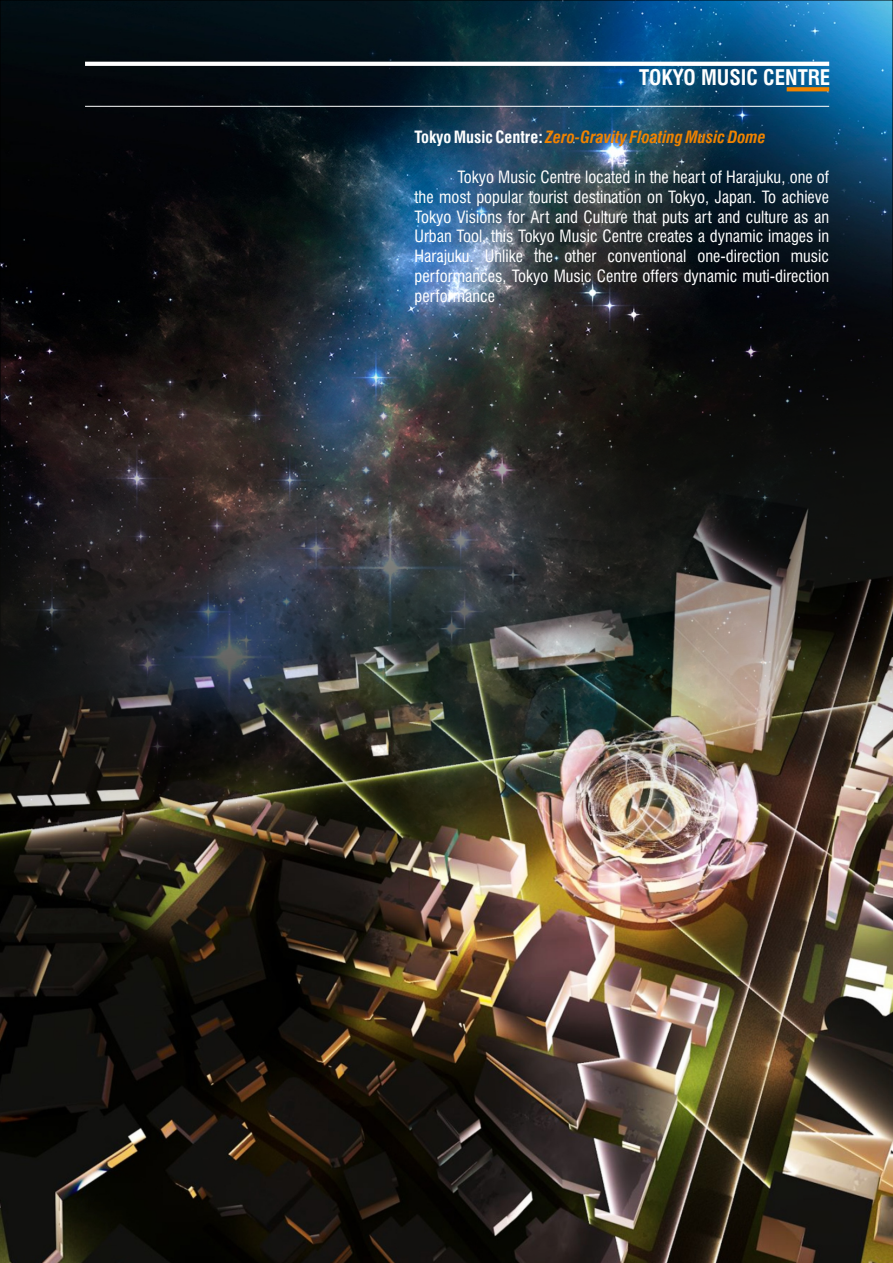
<style>
.page{position:relative;width:893px;height:1263px;background:#fff}
.page>*{position:absolute;margin:0;border:0;box-sizing:border-box;transform-origin:0 0}
.t1{font:700 condensed 21px "Swiss 721 BT";color:#fff}
.t2{font:condensed 16.5px/19.8px "Swiss 721 BT";color:#fff;text-align:justify}
.t3{font:italic 700 condensed 16.5px "Swiss 721 BT";color:#f08300}
.s1{font-style:normal;color:#fff}
</style>
<div class="page">
<img style="left:2px;top:2px;width:889px;height:295px">
<svg style="left:85px;top:62px;width:744px;height:4px"></svg>
<hr style="left:85px;top:106px;width:744px;height:1px;background:#fff">
<svg style="left:787px;top:87px;width:42px;height:4px"></svg>
<img style="left:0;top:297px;width:893px;height:966px">
<p class="t1" style="left:639px;top:69px;width:193px">TOKYO MUSIC CENTRE</p>
<p class="t3" style="left:415px;top:131px;width:353px"><span class="s1">Tokyo Music Centre:</span>Zero-Gravity Floating Music Dome</p>
<p class="t2" style="left:415px;top:169px;width:416px;text-indent:43px">Tokyo Music Centre located in the heart of Harajuku, one of the most popular tourist destination on Tokyo, Japan. To achieve Tokyo Visions for Art and Culture that puts art and culture as an Urban Tool, this Tokyo Music Centre creates a dynamic images in Harajuku. Unlike the other conventional one-direction music performances, Tokyo Music Centre offers dynamic muti-direction performance</p>
</div>
